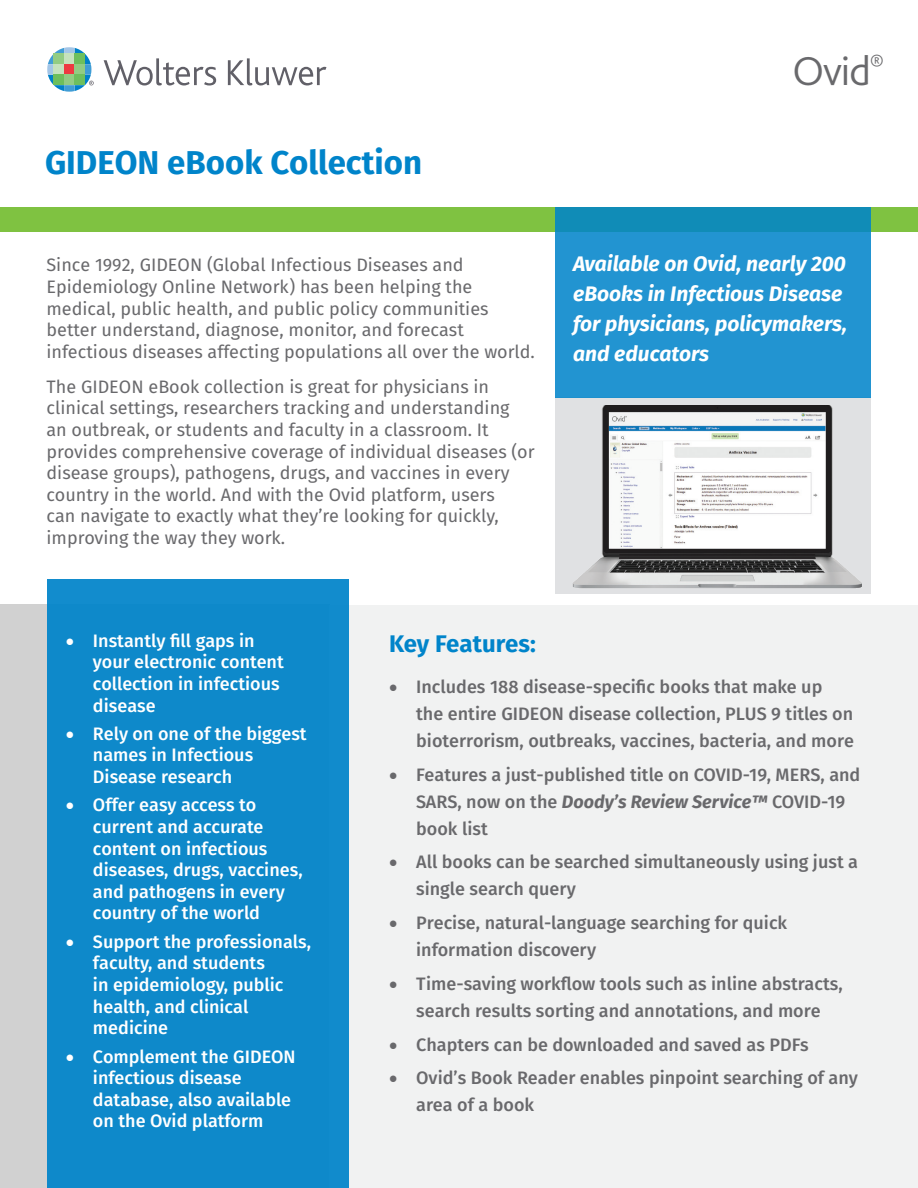
<style>
.page{position:relative;width:918px;height:1188px;background:#fff}
.page>*{position:absolute;margin:0;border:0;box-sizing:border-box;transform-origin:0 0}
.t1{font:300 42.3px "Bliss 2";color:#69696c}
.t2{font:700 33px "Fira Sans";color:#0084ca}
.t3{font:700 24px "Fira Sans";color:#0084ca}
.t4{font:italic 700 21px/30px "Fira Sans";color:#fff}
.t5{font:18px/21.6px "Fira Sans";color:#69696c}
.t6{font:500 18px/27px "Fira Sans";color:#69696c}
.t7{font:500 18px/21.6px "Fira Sans";color:#fff}
.s1{font-weight:700;font-style:italic}
</style>
<div class="page">
<div style="left:555px;top:397px;width:316px;height:197px;background:#e0e1e3"></div>
<img style="left:573px;top:405px;width:289px;height:184px">
<div style="left:0;top:207px;width:918px;height:25px;background:#7fc241"></div>
<svg style="left:555px;top:207px;width:316px;height:190px;background:#1f92cd"></svg>
<div style="left:0;top:605px;width:329px;height:583px;background:#d1d1d1"></div>
<div style="left:329px;top:605px;width:589px;height:583px;background:#eff0f0"></div>
<div style="left:47px;top:579px;width:302px;height:609px;background:#0e89ca"></div>
<svg style="left:104px;top:58px;width:112px;height:28px"></svg>
<svg style="left:228px;top:58px;width:99px;height:28px"></svg>
<svg style="left:47px;top:47px;width:47px;height:45px"></svg>
<h2 class="t2" style="left:45px;top:135px;width:379px">GIDEON eBook Collection</h2>
<p class="t5" style="left:46px;top:254px;width:490px">Since 1992, GIDEON (Global Infectious Diseases and Epidemiology Online Network) has been helping the medical, public health, and public policy communities better understand, diagnose, monitor, and forecast infectious diseases affecting populations all over the world.</p>
<p class="t5" style="left:46px;top:375px;width:490px">The GIDEON eBook collection is great for physicians in clinical settings, researchers tracking and understanding<br>an outbreak, or students and faculty in a classroom. It provides comprehensive coverage of individual diseases (or disease groups), pathogens, drugs, and vaccines in every country in the world. And with the Ovid platform, users<br>can navigate to exactly what they’re looking for quickly, improving the way they work.</p>
<h1 class="t1" style="left:792px;top:45px;width:93px">Ovid<sup>®</sup></h1>
<p class="t4" style="left:573px;top:247px;width:276px">Available on Ovid, nearly 200 eBooks in Infectious Disease for physicians, policymakers, and educators</p>
<p class="t7" style="left:93px;top:629px;width:192px;text-indent:-27px">• Instantly fill gaps in your electronic content collection in infectious disease</p>
<p class="t7" style="left:93px;top:722px;width:215px;text-indent:-27px">• Rely on one of the biggest names in Infectious<br>Disease research</p>
<p class="t7" style="left:93px;top:793px;width:211px;text-indent:-27px">• Offer easy access to current and accurate content on infectious diseases, drugs, vaccines, and pathogens in every country of the world</p>
<p class="t7" style="left:93px;top:930px;width:220px;text-indent:-27px">• Support the professionals, faculty, and students<br>in epidemiology, public health, and clinical medicine</p>
<p class="t7" style="left:93px;top:1045px;width:204px;text-indent:-27px">• Complement the GIDEON infectious disease database, also available on the Ovid platform</p>
<h3 class="t3" style="left:389px;top:624px;width:148px">Key Features:</h3>
<p class="t6" style="left:416px;top:672px;width:439px;text-indent:-27px">• Includes 188 disease-specific books that make up the entire GIDEON disease collection, PLUS 9 titles on bioterrorism, outbreaks, vaccines, bacteria, and more</p>
<p class="t6" style="left:416px;top:760px;width:446px;text-indent:-27px">• Features a just-published title on COVID-19, MERS, and<br>SARS, now on the <span class="s1">Doody’s Review Service™</span> COVID-19 book list</p>
<p class="t6" style="left:416px;top:848px;width:443px;text-indent:-27px">• All books can be searched simultaneously using just a single search query</p>
<p class="t6" style="left:416px;top:908px;width:373px;text-indent:-27px">• Precise, natural-language searching for quick information discovery</p>
<p class="t6" style="left:389px;top:969px;width:455px;text-align:center">• Time-saving workflow tools such as inline abstracts, search results sorting and annotations, and more</p>
<p class="t6" style="left:389px;top:1030px;width:421px">• Chapters can be downloaded and saved as PDFs</p>
<p class="t6" style="left:416px;top:1064px;width:443px;text-indent:-27px">• Ovid’s Book Reader enables pinpoint searching of any area of a book</p>
</div>
